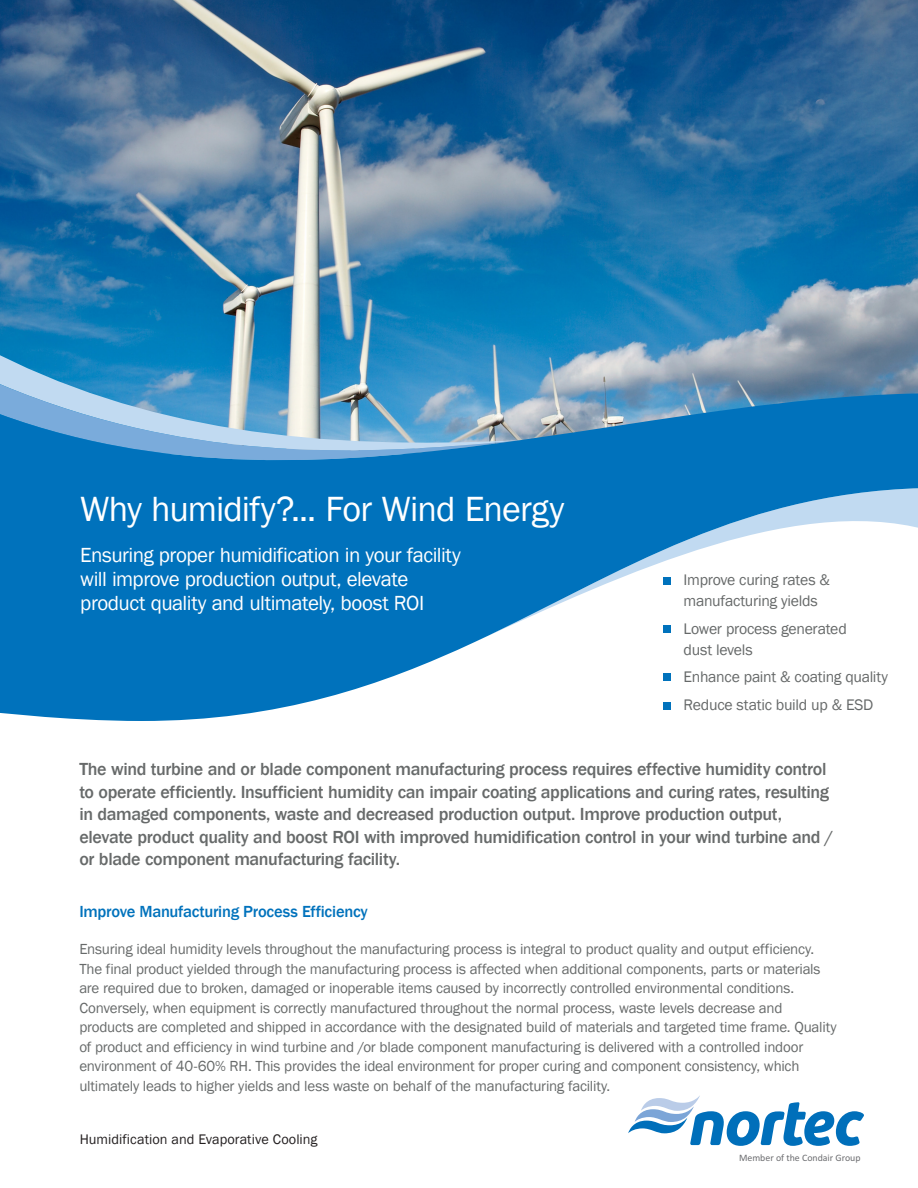
<style>
.page{position:relative;width:918px;height:1188px;background:#fff}
.page>*{position:absolute;margin:0;border:0;box-sizing:border-box;transform-origin:0 0}
.t1{font:36px "Franklin Gothic";letter-spacing:-.025em;color:#fff}
.Hospital_Reference{font:21px/24px "Franklin Gothic";letter-spacing:-.025em;color:#fff}
.TS_Paragraph_text{font:500 18px/22.5px "Franklin Gothic";letter-spacing:-.02em;color:#676a6a}
.TS_Paragraph_text-2{font:500 16.5px "Franklin Gothic";letter-spacing:-.015em;color:#0072bc}
.Hospital_Reference-2{font:15.75px/21px "Franklin Gothic";letter-spacing:-.015em;color:#666969}
.TS_Paragraph_text-3{font:15px/19.5px "Franklin Gothic";letter-spacing:-.015em;color:#676a6a}
.t2{font:14.25px "Franklin Gothic";color:#231f20}
.t3{font:9.9px "Calibri";color:#6c6d70}
</style>
<div class="page">
<img style="left:0;top:0;width:918px;height:393px">
<svg style="left:0;top:346px;width:521px;height:47px;background:#3293c5"></svg>
<svg style="left:0;top:377px;width:517px;height:16px;background:#5fa5ce"></svg>
<svg style="left:0;top:393px;width:918px;height:328px;fill:#0072bc"></svg>
<svg style="left:628px;top:1095px;width:236px;height:51px"></svg>
<div style="left:663px;top:577px;width:8px;height:7px;background:#0072bc"></div>
<div style="left:663px;top:625px;width:8px;height:7px;background:#0072bc"></div>
<div style="left:663px;top:673px;width:8px;height:8px;background:#0072bc"></div>
<div style="left:663px;top:702px;width:8px;height:7px;background:#0072bc"></div>
<p class="t1" style="left:80px;top:487px;width:486px">Why humidify?... For Wind Energy</p>
<p class="Hospital_Reference" style="left:80px;top:543px;width:382px">Ensuring proper humidification in your facility will improve production output, elevate product quality and ultimately, boost ROI</p>
<p class="Hospital_Reference-2" style="left:684px;top:569px;width:148px">Improve curing rates &amp; manufacturing yields</p>
<p class="Hospital_Reference-2" style="left:684px;top:618px;width:165px">Lower process generated dust levels</p>
<p class="Hospital_Reference-2" style="left:684px;top:667px;width:206px">Enhance paint &amp; coating quality</p>
<p class="Hospital_Reference-2" style="left:684px;top:695px;width:191px">Reduce static build up &amp; ESD</p>
<p class="TS_Paragraph_text" style="left:79px;top:758px;width:756px">The wind turbine and or blade component manufacturing process requires effective humidity control to operate efficiently. Insufficient humidity can impair coating applications and curing rates, resulting in damaged components, waste and decreased production output. Improve production output, elevate product quality and boost ROI with improved humidification control in your wind turbine and / or blade component manufacturing facility.</p>
<p class="TS_Paragraph_text-2" style="left:79px;top:901px;width:290px">Improve Manufacturing Process Efficiency</p>
<p class="TS_Paragraph_text-3" style="left:79px;top:940px;width:759px">Ensuring ideal humidity levels throughout the manufacturing process is integral to product quality and output efficiency.<br>The final product yielded through the manufacturing process is affected when additional components, parts or materials are required due to broken, damaged or inoperable items caused by incorrectly controlled environmental conditions.<br>Conversely, when equipment is correctly manufactured throughout the normal process, waste levels decrease and products are completed and shipped in accordance with the designated build of materials and targeted time frame. Quality of product and efficiency in wind turbine and /or blade component manufacturing is delivered with a controlled indoor environment of 40-60% RH. This provides the ideal environment for proper curing and component consistency, which ultimately leads to higher yields and less waste on behalf of the manufacturing facility.</p>
<p class="t2" style="left:80px;top:1131px;width:239px">Humidification and Evaporative Cooling</p>
<p class="t3" style="left:739px;top:1154px;width:123px">Member of the Condair Group</p>
</div>
